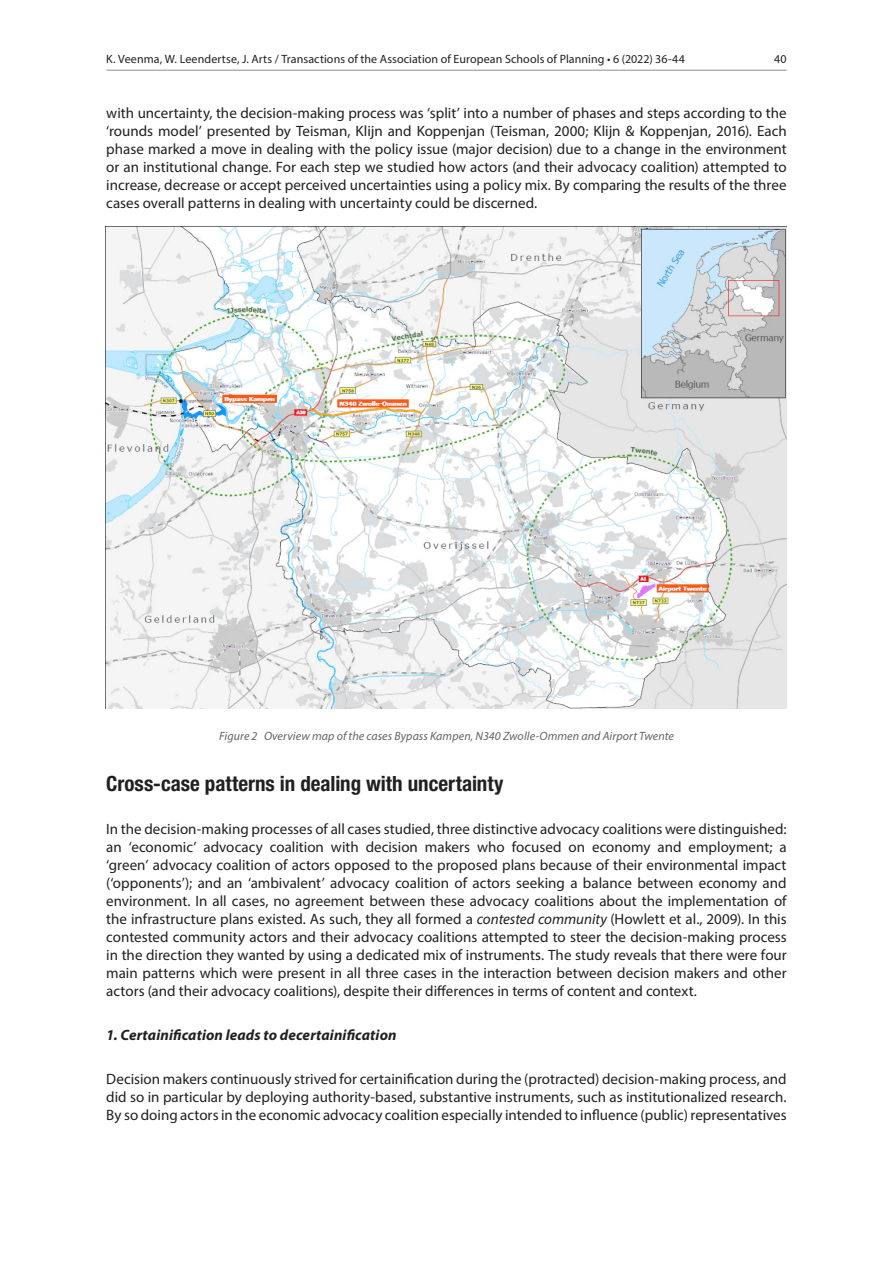
<style>
.page{position:relative;width:893px;height:1263px;background:#fff}
.page>*{position:absolute;margin:0;border:0;box-sizing:border-box;transform-origin:0 0}
.X_BASLIK{font:700 condensed 21px "Helvetica Neue LT Pro";color:#231f20}
.METIN{font:15px/18px "Myriad Pro";color:#231f20;text-align:justify}
.METIN-2{font:italic 700 15px "Myriad Pro";letter-spacing:.01em;color:#231f20}
.t1{font:12px "Myriad Pro";letter-spacing:.01em;color:#231f20}
.SEKIL_-_FIGUR_-_TABLE{font:italic 12px "Myriad Pro";letter-spacing:.01em;color:#636366}
.s1{font-style:italic}
</style>
<div class="page">
<hr style="left:106px;top:70px;width:681px;height:1px;background:#8a8c8f">
<img style="left:105px;top:227px;width:682px;height:482px">
<p class="t1" style="left:106px;top:52px;width:580px">K. Veenma, W. Leendertse, J. Arts / Transactions of the Association of European Schools of Planning • 6 (2022) 36-44</p>
<p class="t1" style="left:774px;top:52px;width:14px">40</p>
<p class="METIN" style="left:106px;top:103px;width:682px">with uncertainty, the decision-making process was ‘split’ into a number of phases and steps according to the ‘rounds model’ presented by Teisman, Klijn and Koppenjan (Teisman, 2000; Klijn &amp; Koppenjan, 2016). Each phase marked a move in dealing with the policy issue (major decision) due to a change in the environment or an institutional change. For each step we studied how actors (and their advocacy coalition) attempted to increase, decrease or accept perceived uncertainties using a policy mix. By comparing the results of the three cases overall patterns in dealing with uncertainty could be discerned.</p>
<p class="SEKIL_-_FIGUR_-_TABLE" style="left:219px;top:729px;width:456px">Figure 2 Overview map of the cases Bypass Kampen, N340 Zwolle-Ommen and Airport Twente</p>
<p class="X_BASLIK" style="left:106px;top:771px;width:399px">Cross-case patterns in dealing with uncertainty</p>
<p class="METIN" style="left:106px;top:820px;width:682px">In the decision-making processes of all cases studied, three distinctive advocacy coalitions were distinguished: an ‘economic’ advocacy coalition with decision makers who focused on economy and employment; a ‘green’ advocacy coalition of actors opposed to the proposed plans because of their environmental impact (‘opponents’); and an ‘ambivalent’ advocacy coalition of actors seeking a balance between economy and environment. In all cases, no agreement between these advocacy coalitions about the implementation of the infrastructure plans existed. As such, they all formed a <span class="s1">contested community</span> (Howlett et al., 2009). In this contested community actors and their advocacy coalitions attempted to steer the decision-making process in the direction they wanted by using a dedicated mix of instruments. The study reveals that there were four main patterns which were present in all three cases in the interaction between decision makers and other actors (and their advocacy coalitions), despite their differences in terms of content and context.</p>
<p class="METIN-2" style="left:106px;top:1025px;width:292px">1. Certainification leads to decertainification</p>
<p class="METIN" style="left:106px;top:1069px;width:682px">Decision makers continuously strived for certainification during the (protracted) decision-making process, and did so in particular by deploying authority-based, substantive instruments, such as institutionalized research.<br>By so doing actors in the economic advocacy coalition especially intended to influence (public) representatives</p>
</div>
